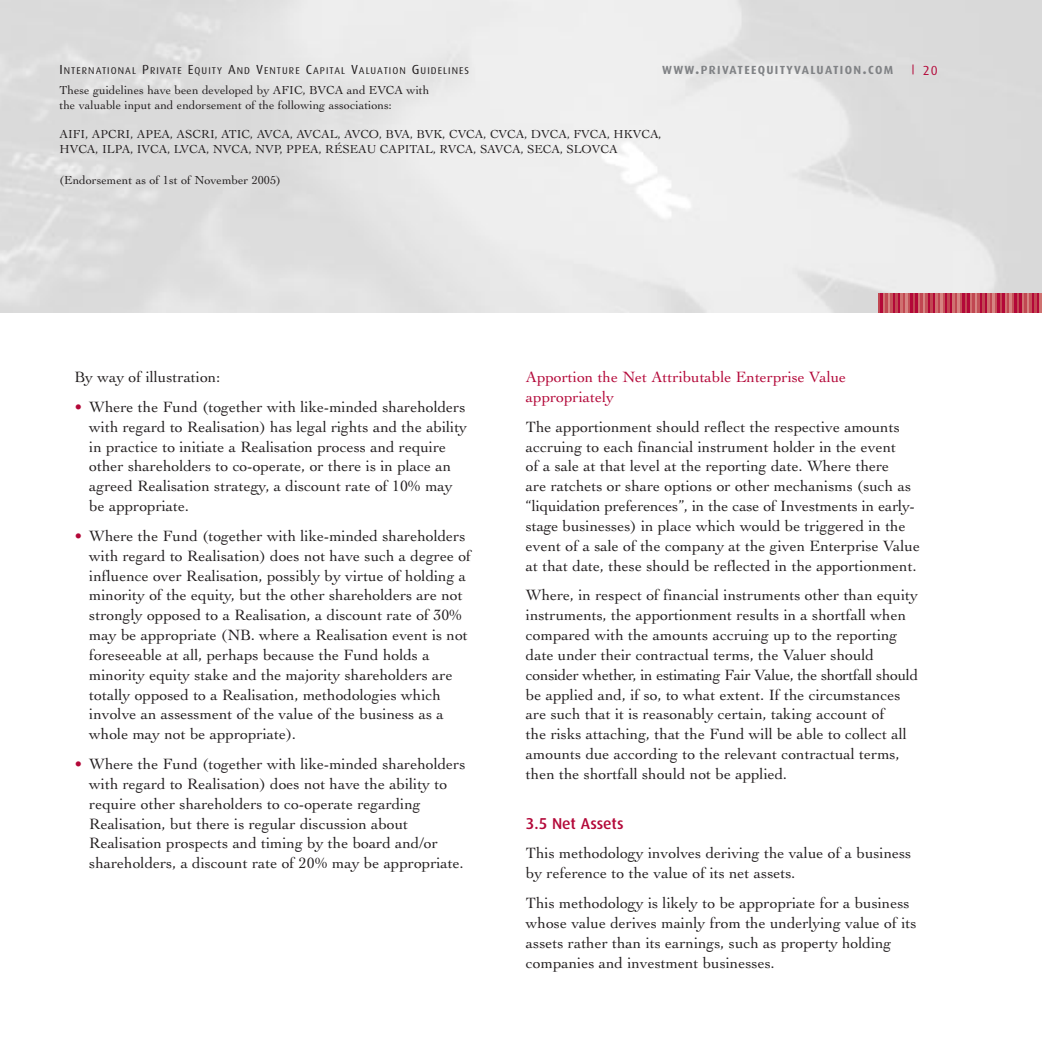
<style>
.page{position:relative;width:1042px;height:1042px;background:#fff}
.page>*{position:absolute;margin:0;border:0;box-sizing:border-box;transform-origin:0 0}
.t1{font:15.75px/19.8px "Cochin";color:#231f20}
.t2{font:15.75px/19.8px "Cochin";color:#b30738}
.t3{font:500 15.75px "Dax";color:#b30738}
.t4{font:13.12px "Dax";color:#b30738}
.t5{font:12.25px/14.7px "Cochin";color:#231f20}
.t6{font:700 11.9px "Dax";letter-spacing:.115em;color:#808285}
.t7{font:9.8px "Dax";letter-spacing:.105em;color:#231f20}
.s1{font-size:13.12px}
.s2{font-size:15.75px}
.s3{color:#b30738}
</style>
<div class="page">
<hr style="left:878px;top:293px;width:3px;height:20px;background:#c14752">
<hr style="left:881px;top:293px;width:2px;height:20px;background:#b30738">
<hr style="left:883px;top:293px;width:2px;height:20px;background:#cf7170">
<hr style="left:885px;top:293px;width:3px;height:20px;background:#c14752">
<hr style="left:888px;top:293px;width:2px;height:20px;background:#d68482">
<hr style="left:890px;top:293px;width:3px;height:20px;background:#c45259">
<hr style="left:893px;top:293px;width:2px;height:20px;background:#b30738">
<hr style="left:895px;top:293px;width:3px;height:20px;background:#c14752">
<hr style="left:898px;top:293px;width:2px;height:20px;background:#b30738">
<hr style="left:900px;top:293px;width:3px;height:20px;background:#cf7170">
<hr style="left:903px;top:293px;width:2px;height:20px;background:#c14752">
<hr style="left:905px;top:293px;width:3px;height:20px;background:#d68482">
<hr style="left:908px;top:293px;width:2px;height:20px;background:#c45259">
<hr style="left:910px;top:293px;width:3px;height:20px;background:#b30738">
<hr style="left:913px;top:293px;width:2px;height:20px;background:#c14752">
<hr style="left:915px;top:293px;width:3px;height:20px;background:#b30738">
<hr style="left:918px;top:293px;width:2px;height:20px;background:#cf7170">
<hr style="left:920px;top:293px;width:3px;height:20px;background:#c14752">
<hr style="left:923px;top:293px;width:2px;height:20px;background:#d68482">
<hr style="left:925px;top:293px;width:3px;height:20px;background:#c45259">
<hr style="left:928px;top:293px;width:2px;height:20px;background:#b30738">
<hr style="left:930px;top:293px;width:3px;height:20px;background:#c14752">
<hr style="left:933px;top:293px;width:2px;height:20px;background:#b30738">
<hr style="left:935px;top:293px;width:3px;height:20px;background:#cf7170">
<hr style="left:938px;top:293px;width:2px;height:20px;background:#c14752">
<hr style="left:940px;top:293px;width:3px;height:20px;background:#d68482">
<hr style="left:943px;top:293px;width:2px;height:20px;background:#c45259">
<hr style="left:945px;top:293px;width:2px;height:20px;background:#b30738">
<hr style="left:947px;top:293px;width:3px;height:20px;background:#c14752">
<hr style="left:950px;top:293px;width:2px;height:20px;background:#b30738">
<hr style="left:952px;top:293px;width:3px;height:20px;background:#cf7170">
<hr style="left:955px;top:293px;width:2px;height:20px;background:#c14752">
<hr style="left:957px;top:293px;width:3px;height:20px;background:#d68482">
<hr style="left:960px;top:293px;width:2px;height:20px;background:#c45259">
<hr style="left:962px;top:293px;width:3px;height:20px;background:#b30738">
<hr style="left:965px;top:293px;width:2px;height:20px;background:#c14752">
<hr style="left:967px;top:293px;width:3px;height:20px;background:#b30738">
<hr style="left:970px;top:293px;width:2px;height:20px;background:#cf7170">
<hr style="left:972px;top:293px;width:3px;height:20px;background:#c14752">
<hr style="left:975px;top:293px;width:2px;height:20px;background:#d68482">
<hr style="left:977px;top:293px;width:3px;height:20px;background:#c45259">
<hr style="left:980px;top:293px;width:2px;height:20px;background:#b30738">
<hr style="left:982px;top:293px;width:3px;height:20px;background:#c14752">
<hr style="left:985px;top:293px;width:2px;height:20px;background:#b30738">
<hr style="left:987px;top:293px;width:3px;height:20px;background:#cf7170">
<hr style="left:990px;top:293px;width:2px;height:20px;background:#c14752">
<hr style="left:992px;top:293px;width:3px;height:20px;background:#d68482">
<hr style="left:995px;top:293px;width:2px;height:20px;background:#c45259">
<hr style="left:997px;top:293px;width:3px;height:20px;background:#b30738">
<hr style="left:1000px;top:293px;width:2px;height:20px;background:#c14752">
<hr style="left:1002px;top:293px;width:3px;height:20px;background:#b30738">
<hr style="left:1005px;top:293px;width:2px;height:20px;background:#cf7170">
<hr style="left:1007px;top:293px;width:2px;height:20px;background:#c14752">
<hr style="left:1009px;top:293px;width:3px;height:20px;background:#d68482">
<hr style="left:1012px;top:293px;width:2px;height:20px;background:#c45259">
<hr style="left:1014px;top:293px;width:3px;height:20px;background:#b30738">
<hr style="left:1017px;top:293px;width:2px;height:20px;background:#c14752">
<hr style="left:1019px;top:293px;width:3px;height:20px;background:#b30738">
<hr style="left:1022px;top:293px;width:2px;height:20px;background:#cf7170">
<hr style="left:1024px;top:293px;width:3px;height:20px;background:#c14752">
<hr style="left:1027px;top:293px;width:2px;height:20px;background:#d68482">
<hr style="left:1029px;top:293px;width:3px;height:20px;background:#c45259">
<hr style="left:1032px;top:293px;width:2px;height:20px;background:#b30738">
<hr style="left:1034px;top:293px;width:3px;height:20px;background:#c14752">
<hr style="left:1037px;top:293px;width:2px;height:20px;background:#b30738">
<hr style="left:1039px;top:293px;width:2px;height:20px;background:#cf7170">
<p class="t7" style="left:60px;top:66px;width:411px"><span class="s1">I</span>NTERNATIONAL <span class="s1">P</span>RIVATE <span class="s1">E</span>QUITY <span class="s1">A</span>ND <span class="s1">V</span>ENTURE <span class="s1">C</span>APITAL <span class="s1">V</span>ALUATION <span class="s1">G</span>UIDELINES</p>
<p class="t6" style="left:662px;top:64px;width:232px">WWW<span class="s2">.</span>PRIVATEEQUITYVALUATION<span class="s2">.</span>COM</p>
<p class="t4" style="left:923px;top:63px;width:16px">20</p>
<p class="t5" style="left:60px;top:83px;width:371px">These guidelines have been developed by AFIC, BVCA and EVCA with the valuable input and endorsement of the following associations:</p>
<p class="t5" style="left:60px;top:127px;width:604px">AIFI, APCRI, APEA, ASCRI, ATIC, AVCA, AVCAL, AVCO, BVA, BVK, CVCA, CVCA, DVCA, FVCA, HKVCA,<br>HVCA, ILPA, IVCA, LVCA, NVCA, NVP, PPEA, RÉSEAU CAPITAL, RVCA, SAVCA, SECA, SLOVCA</p>
<p class="t5" style="left:60px;top:172px;width:223px">(Endorsement as of 1st of November 2005)</p>
<p class="t1" style="left:74px;top:367px;width:147px">By way of illustration:</p>
<p class="t1" style="left:89px;top:397px;width:379px;text-indent:-15px"><span class="s3">•</span> Where the Fund (together with like-minded shareholders with regard to Realisation) has legal rights and the ability in practice to initiate a Realisation process and require other shareholders to co-operate, or there is in place an agreed Realisation strategy, a discount rate of 10% may be appropriate.</p>
<p class="t1" style="left:89px;top:526px;width:383px;text-indent:-15px"><span class="s3">•</span> Where the Fund (together with like-minded shareholders with regard to Realisation) does not have such a degree of influence over Realisation, possibly by virtue of holding a minority of the equity, but the other shareholders are not strongly opposed to a Realisation, a discount rate of 30% may be appropriate (NB. where a Realisation event is not foreseeable at all, perhaps because the Fund holds a minority equity stake and the majority shareholders are totally opposed to a Realisation, methodologies which involve an assessment of the value of the business as a whole may not be appropriate).</p>
<p class="t1" style="left:89px;top:754px;width:378px;text-indent:-15px"><span class="s3">•</span> Where the Fund (together with like-minded shareholders with regard to Realisation) does not have the ability to require other shareholders to co-operate regarding Realisation, but there is regular discussion about Realisation prospects and timing by the board and/or shareholders, a discount rate of 20% may be appropriate.</p>
<p class="t2" style="left:526px;top:367px;width:322px">Apportion the Net Attributable Enterprise Value appropriately</p>
<p class="t1" style="left:526px;top:417px;width:396px">The apportionment should reflect the respective amounts accruing to each financial instrument holder in the event<br>of a sale at that level at the reporting date. Where there<br>are ratchets or share options or other mechanisms (such as “liquidation preferences”, in the case of Investments in early&shy;stage businesses) in place which would be triggered in the event of a sale of the company at the given Enterprise Value at that date, these should be reflected in the apportionment.</p>
<p class="t1" style="left:526px;top:585px;width:394px">Where, in respect of financial instruments other than equity instruments, the apportionment results in a shortfall when compared with the amounts accruing up to the reporting date under their contractual terms, the Valuer should consider whether, in estimating Fair Value, the shortfall should be applied and, if so, to what extent. If the circumstances are such that it is reasonably certain, taking account of<br>the risks attaching, that the Fund will be able to collect all amounts due according to the relevant contractual terms, then the shortfall should not be applied.</p>
<p class="t3" style="left:526px;top:814px;width:99px">3.5 Net Assets</p>
<p class="t1" style="left:526px;top:843px;width:387px">This methodology involves deriving the value of a business by reference to the value of its net assets.</p>
<p class="t1" style="left:526px;top:893px;width:392px">This methodology is likely to be appropriate for a business whose value derives mainly from the underlying value of its assets rather than its earnings, such as property holding companies and investment businesses.</p>
</div>
